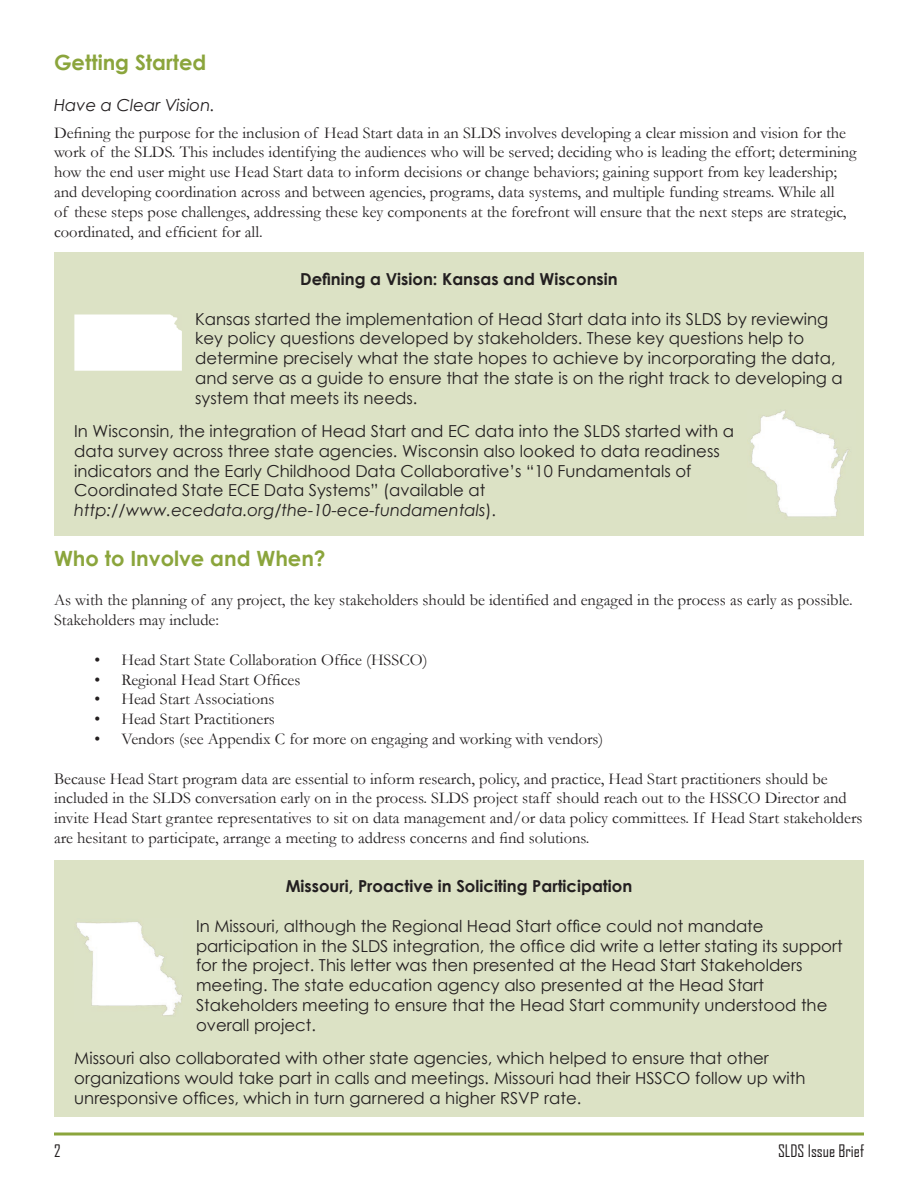
<style>
.page{position:relative;width:918px;height:1188px;background:#fff}
.page>*{position:absolute;margin:0;border:0;box-sizing:border-box;transform-origin:0 0}
.t1{font:700 21px "Century Gothic";color:#8ba53c}
.t2{font:16.5px/19.8px "Garamond";color:#231f20}
.t3{font:16.5px/19.8px "Century Gothic";color:#231f20}
.t4{font:700 16.5px "Century Gothic";color:#231f20}
.t5{font:italic 16.5px "Century Gothic";color:#231f20}
.t6{font:16.5px "Agency FB";color:#231f20}
.s1{font-style:italic}
</style>
<div class="page">
<svg style="left:54px;top:1132px;width:810px;height:4px;background:#a7bb6c"></svg>
<div style="left:54px;top:253px;width:810px;height:283px;background:#dce2c5"></div>
<div style="left:74px;top:314px;width:108px;height:56px;background:#fff"></div>
<img style="left:750px;top:411px;width:98px;height:106px">
<div style="left:54px;top:860px;width:810px;height:257px;background:#dce2c5"></div>
<img style="left:76px;top:922px;width:107px;height:94px">
<h3 class="t1" style="left:54px;top:49px;width:154px">Getting Started</h3>
<p class="t5" style="left:54px;top:95px;width:163px">Have a Clear Vision.</p>
<p class="t2" style="left:54px;top:122px;width:804px">Defining the purpose for the inclusion of Head Start data in an SLDS involves developing a clear mission and vision for the work of the SLDS. This includes identifying the audiences who will be served; deciding who is leading the effort; determining how the end user might use Head Start data to inform decisions or change behaviors; gaining support from key leadership; and developing coordination across and between agencies, programs, data systems, and multiple funding streams. While all<br>of these steps pose challenges, addressing these key components at the forefront will ensure that the next steps are strategic, coordinated, and efficient for all.</p>
<h3 class="t4" style="left:300px;top:269px;width:319px">Defining a Vision: Kansas and Wisconsin</h3>
<p class="t3" style="left:195px;top:308px;width:649px">Kansas started the implementation of Head Start data into its SLDS by reviewing key policy questions developed by stakeholders. These key questions help to determine precisely what the state hopes to achieve by incorporating the data, and serve as a guide to ensure that the state is on the right track to developing a system that meets its needs.</p>
<p class="t3" style="left:74px;top:421px;width:661px">In Wisconsin, the integration of Head Start and EC data into the SLDS started with a data survey across three state agencies. Wisconsin also looked to data readiness indicators and the Early Childhood Data Collaborative’s “10 Fundamentals of Coordinated State ECE Data Systems” (available at <span class="s1">http://www.ecedata.org/the-10-ece-fundamentals</span>).</p>
<h3 class="t1" style="left:54px;top:545px;width:273px">Who to Involve and When?</h3>
<p class="t2" style="left:54px;top:590px;width:800px">As with the planning of any project, the key stakeholders should be identified and engaged in the process as early as possible.<br>Stakeholders may include:</p>
<p class="t2" style="left:95px;top:649px;width:7px;text-align:justify">• • • • •</p>
<p class="t2" style="left:122px;top:649px;width:308px">Head Start State Collaboration Office (HSSCO)</p>
<p class="t2" style="left:122px;top:669px;width:181px">Regional Head Start Offices</p>
<p class="t2" style="left:122px;top:689px;width:155px">Head Start Associations</p>
<p class="t2" style="left:122px;top:709px;width:155px">Head Start Practitioners</p>
<p class="t2" style="left:122px;top:729px;width:483px">Vendors (see Appendix C for more on engaging and working with vendors)</p>
<p class="t2" style="left:54px;top:768px;width:810px">Because Head Start program data are essential to inform research, policy, and practice, Head Start practitioners should be included in the SLDS conversation early on in the process. SLDS project staff should reach out to the HSSCO Director and invite Head Start grantee representatives to sit on data management and/or data policy committees. If Head Start stakeholders are hesitant to participate, arrange a meeting to address concerns and find solutions.</p>
<h3 class="t4" style="left:286px;top:876px;width:348px">Missouri, Proactive in Soliciting Participation</h3>
<p class="t3" style="left:196px;top:916px;width:648px">In Missouri, although the Regional Head Start office could not mandate participation in the SLDS integration, the office did write a letter stating its support for the project. This letter was then presented at the Head Start Stakeholders meeting. The state education agency also presented at the Head Start Stakeholders meeting to ensure that the Head Start community understood the overall project.</p>
<p class="t3" style="left:74px;top:1048px;width:733px">Missouri also collaborated with other state agencies, which helped to ensure that other organizations would take part in calls and meetings. Missouri had their HSSCO follow up with unresponsive offices, which in turn garnered a higher RSVP rate.</p>
<p class="t6" style="left:54px;top:1141px;width:8px">2</p>
<p class="t6" style="left:778px;top:1141px;width:87px">SLDS Issue Brief</p>
</div>
